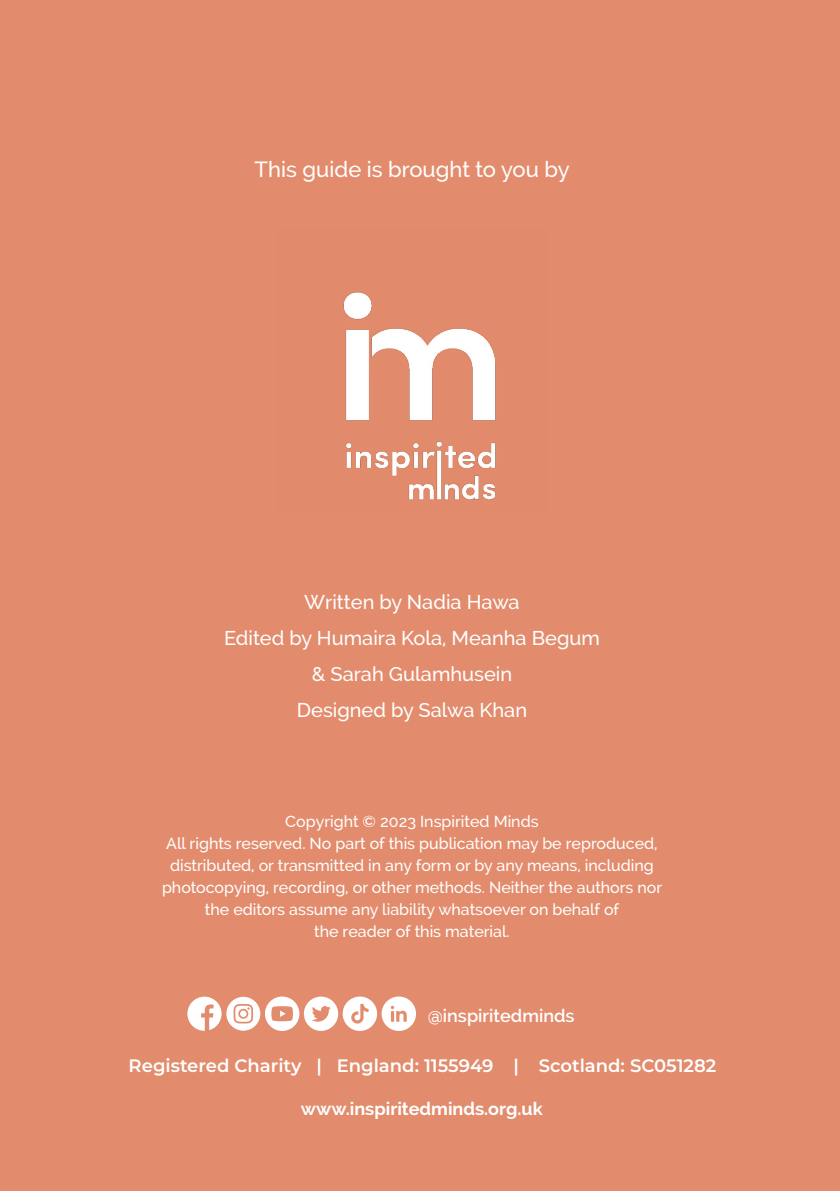
<style>
.page{position:relative;width:840px;height:1191px;background:#fff}
.page>*{position:absolute;margin:0;border:0;box-sizing:border-box;transform-origin:0 0}
.t1{font:500 22px "Raleway";color:#fff}
.t2{font:500 20px/36px "Raleway";color:#fff;text-align:center}
.t3{font:600 18px "Montserrat";color:#fff}
.t4{font:700 18px "Raleway";color:#fff}
.t5{font:600 18px "Raleway";color:#fff}
.t6{font:500 16px/22px "Raleway";color:#fff;text-align:center}
</style>
<div class="page">
<div style="left:0;top:0;width:839px;height:1191px;background:#e28c6d"></div>
<img style="left:343px;top:292px;width:153px;height:208px">
<svg style="left:187px;top:996px;width:229px;height:35px"></svg>
<h1 class="t1" style="left:254px;top:156px;width:316px">This guide is brought to you by</h1>
<p class="t2" style="left:224px;top:584px;width:377px">Written by Nadia Hawa<br>Edited by Humaira Kola, Meanha Begum &amp; Sarah Gulamhusein<br>Designed by Salwa Khan</p>
<p class="t6" style="left:162px;top:810px;width:501px">Copyright © 2023 Inspirited Minds<br>All rights reserved. No part of this publication may be reproduced, distributed, or transmitted in any form or by any means, including photocopying, recording, or other methods. Neither the authors nor the editors assume any liability whatsoever on behalf of<br>the reader of this material.</p>
<p class="t5" style="left:428px;top:1005px;width:148px">@inspiritedminds</p>
<p class="t3" style="left:128px;top:1053px;width:589px">Registered Charity | England: 1155949 | Scotland: SC051282</p>
<p class="t4" style="left:301px;top:1098px;width:243px">www.inspiritedminds.org.uk</p>
</div>
